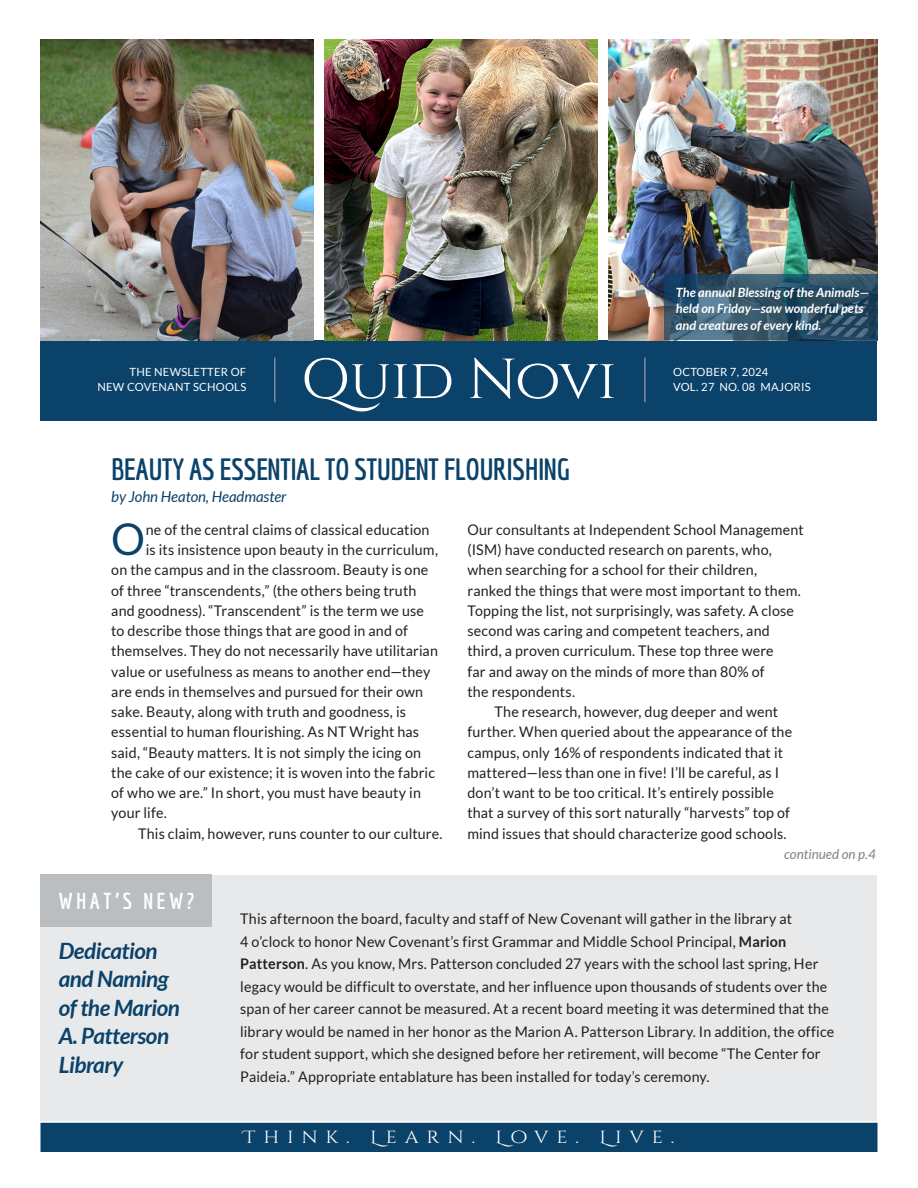
<style>
.page{position:relative;width:918px;height:1188px;background:#fff}
.page>*{position:absolute;margin:0;border:0;box-sizing:border-box;transform-origin:0 0}
.t1{font:56.25px "Cinzel";letter-spacing:-.015em;color:#fff;scale:1.05 1}
.QN_Body_Text_--_Main_Article_1st_Para{font:43.8px "Lato";color:#0a426a}
.QN_Article_Title_--_Economica_Bold{font:700 30px "Economica";letter-spacing:-.02em;color:#0a426a}
.QN_What_s_New_--_Title{font:italic 700 22.5px/28.5px "Lato";letter-spacing:-.02em;color:#0a426a}
.QN_What_s_New_--_Heading{font:700 22.5px "Economica";letter-spacing:.15em;color:#fff}
.t2{font:17.55px "Cinzel Decorative";letter-spacing:.4em;color:#fff;scale:1.11 1}
.QN_Byline{font:italic 15px "Lato";letter-spacing:-.005em;color:#0a426a}
.QN_Body_Text_--_Main_Article{font:14.7px/20.2px "Lato";letter-spacing:.01em;color:#231f20}
.QN_Body_Text{font:14.7px/22.5px "Lato";letter-spacing:.01em;color:#231f20}
.QN_Body_Text_--_Main_Article_1st_Para-2{font:14.7px "Lato";letter-spacing:.01em;color:#231f20}
.QN_Continued--Gray{font:italic 13.5px "Lato";color:#808285}
.QN_Caption--White{font:italic 700 12.75px/16.5px "Lato";color:#fff}
.QN_Title_Deck_--_Date_Issue{font:11.25px/15px "Lato";letter-spacing:.02em;color:#fff;text-align:right}
.s1{font-weight:700}
</style>
<div class="page">
<div style="left:40px;top:340px;width:838px;height:80px;background:#0a426a"></div>
<div style="left:42px;top:1124px;width:834px;height:26px;background:#0a426a"></div>
<div style="left:40px;top:1123px;width:838px;height:29px;border:3px solid #0a426a"></div>
<div style="left:40px;top:875px;width:838px;height:245px;background:#e8e9ea"></div>
<img style="left:40px;top:40px;width:273px;height:300px">
<img style="left:324px;top:40px;width:273px;height:300px">
<img style="left:608px;top:40px;width:270px;height:300px">
<hr style="left:274px;top:358px;width:2px;height:44px;background:#8189a4">
<hr style="left:644px;top:358px;width:2px;height:44px;background:#8189a4">
<svg style="left:664px;top:274px;width:214px;height:66px;background:#32556b"></svg>
<div style="left:40px;top:875px;width:172px;height:52px;background:#bbbec1"></div>
<p class="QN_Caption--White" style="left:676px;top:284px;width:195px">The annual Blessing of the Animals— held on Friday—saw wonderful pets and creatures of every kind.</p>
<h1 class="t1" style="left:301px;top:343px;width:302px">Quid Novi</h1>
<p class="QN_Title_Deck_--_Date_Issue" style="left:97px;top:364px;width:150px">THE NEWSLETTER OF<br>NEW COVENANT SCHOOLS</p>
<p class="QN_Title_Deck_--_Date_Issue" style="left:673px;top:364px;width:97px">OCTOBER 7, 2024</p>
<p class="QN_Title_Deck_--_Date_Issue" style="left:673px;top:379px;width:139px">VOL. 27 NO. 08 MAJORIS</p>
<p class="QN_Article_Title_--_Economica_Bold" style="left:111px;top:452px;width:460px">BEAUTY AS ESSENTIAL TO STUDENT FLOURISHING</p>
<p class="QN_Byline" style="left:111px;top:488px;width:177px">by John Heaton, Headmaster</p>
<p class="QN_Body_Text_--_Main_Article_1st_Para" style="left:111px;top:515px;width:35px">O</p>
<p class="QN_Body_Text_--_Main_Article_1st_Para-2" style="left:146px;top:521px;width:285px">ne of the central claims of classical education</p>
<p class="QN_Body_Text_--_Main_Article" style="left:467px;top:519px;width:338px">Our consultants at Independent School Management (ISM) have conducted research on parents, who, when searching for a school for their children, ranked the things that were most important to them.<br>Topping the list, not surprisingly, was safety. A close second was caring and competent teachers, and third, a proven curriculum. These top three were<br>far and away on the minds of more than 80% of<br>the respondents.</p>
<p class="QN_Body_Text_--_Main_Article" style="left:467px;top:702px;width:326px;text-indent:27px">The research, however, dug deeper and went further. When queried about the appearance of the campus, only 16% of respondents indicated that it mattered—less than one in five! I’ll be careful, as I don’t want to be too critical. It’s entirely possible that a survey of this sort naturally “harvests” top of mind issues that should characterize good schools.</p>
<p class="QN_Body_Text_--_Main_Article_1st_Para-2" style="left:146px;top:542px;width:294px">is its insistence upon beauty in the curriculum,</p>
<p class="QN_Body_Text_--_Main_Article_1st_Para-2" style="left:111px;top:562px;width:319px">on the campus and in the classroom. Beauty is one</p>
<p class="QN_Body_Text_--_Main_Article_1st_Para-2" style="left:111px;top:582px;width:307px">of three “transcendents,” (the others being truth</p>
<p class="QN_Body_Text_--_Main_Article_1st_Para-2" style="left:111px;top:602px;width:314px">and goodness). “Transcendent” is the term we use</p>
<p class="QN_Body_Text_--_Main_Article_1st_Para-2" style="left:111px;top:623px;width:298px">to describe those things that are good in and of</p>
<p class="QN_Body_Text_--_Main_Article_1st_Para-2" style="left:111px;top:643px;width:328px">themselves. They do not necessarily have utilitarian</p>
<p class="QN_Body_Text_--_Main_Article_1st_Para-2" style="left:111px;top:663px;width:321px">value or usefulness as means to another end—they</p>
<p class="QN_Body_Text_--_Main_Article_1st_Para-2" style="left:111px;top:683px;width:313px">are ends in themselves and pursued for their own</p>
<p class="QN_Body_Text_--_Main_Article_1st_Para-2" style="left:111px;top:704px;width:296px">sake. Beauty, along with truth and goodness, is</p>
<p class="QN_Body_Text_--_Main_Article_1st_Para-2" style="left:111px;top:724px;width:309px">essential to human flourishing. As NT Wright has</p>
<p class="QN_Body_Text_--_Main_Article_1st_Para-2" style="left:111px;top:744px;width:311px">said, “Beauty matters. It is not simply the icing on</p>
<p class="QN_Body_Text_--_Main_Article_1st_Para-2" style="left:111px;top:764px;width:325px">the cake of our existence; it is woven into the fabric</p>
<p class="QN_Body_Text_--_Main_Article_1st_Para-2" style="left:111px;top:785px;width:311px">of who we are.” In short, you must have beauty in</p>
<p class="QN_Body_Text_--_Main_Article_1st_Para-2" style="left:111px;top:805px;width:57px">your life.</p>
<p class="QN_Body_Text_--_Main_Article" style="left:138px;top:823px;width:306px">This claim, however, runs counter to our culture.</p>
<p class="QN_What_s_New_--_Heading" style="left:58px;top:888px;width:138px">WHAT’S NEW?</p>
<p class="QN_What_s_New_--_Title" style="left:59px;top:937px;width:123px">Dedication and Naming of the Marion<br>A. Patterson<br>Library</p>
<p class="QN_Continued--Gray" style="left:784px;top:846px;width:93px">continued on p.4</p>
<p class="QN_Body_Text" style="left:240px;top:907px;width:595px">This afternoon the board, faculty and staff of New Covenant will gather in the library at<br>4 o’clock to honor New Covenant’s first Grammar and Middle School Principal, <span class="s1">Marion Patterson</span>. As you know, Mrs. Patterson concluded 27 years with the school last spring, Her legacy would be difficult to overstate, and her influence upon thousands of students over the span of her career cannot be measured. At a recent board meeting it was determined that the library would be named in her honor as the Marion A. Patterson Library. In addition, the office for student support, which she designed before her retirement, will become “The Center for Paideia.” Appropriate entablature has been installed for today’s ceremony.</p>
<p class="t2" style="left:244px;top:1127px;width:390px">Think. Learn. Love. Live.</p>
</div>
